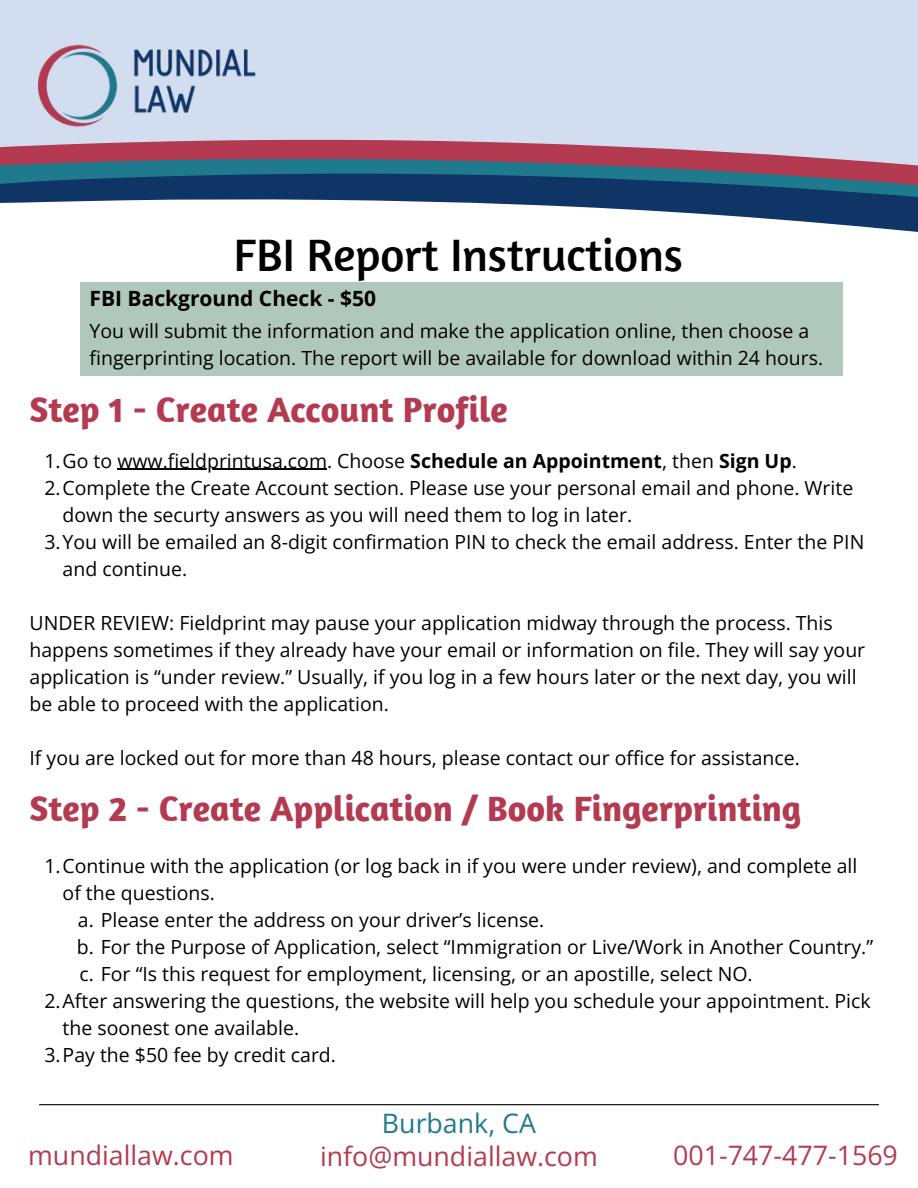
<style>
.page{position:relative;width:918px;height:1188px;background:#fff}
.page>*{position:absolute;margin:0;border:0;box-sizing:border-box;transform-origin:0 0}
.t1{font:46.5px "Amaranth";color:#000}
.t2{font:700 36px "Amaranth";color:#b33a51}
.t3{font:26.7px "Open Sans";color:#b33a51}
.t4{font:26.7px "Open Sans";color:#207a8d}
.t5{font:700 21px "Open Sans";color:#000}
.t6{font:19.5px/27px "Open Sans";color:#000}
.s1{font-weight:700}
</style>
<div class="page">
<div style="left:0;top:0;width:918px;height:197px;background:#d2ddf0"></div>
<svg style="left:0;top:139px;width:819px;height:19px;fill:#b33a51"></svg>
<svg style="left:0;top:158px;width:918px;height:15px;background:#606277"></svg>
<svg style="left:0;top:173px;width:918px;height:59px"></svg>
<img style="left:38px;top:44px;width:218px;height:83px">
<hr style="left:39px;top:1104px;width:840px;height:1px;background:#000">
<div style="left:81px;top:282px;width:762px;height:94px;background:#b0c7bd"></div>
<hr style="left:117px;top:469px;width:210px;height:1px;background:#000">
<h1 class="t1" style="left:234px;top:225px;width:451px">FBI Report Instructions</h1>
<h4 class="t5" style="left:90px;top:284px;width:288px">FBI Background Check - $50</h4>
<p class="t6" style="left:90px;top:316px;width:735px">You will submit the information and make the application online, then choose a fingerprinting location. The report will be available for download within 24 hours.</p>
<h2 class="t2" style="left:30px;top:387px;width:480px">Step 1 - Create Account Profile</h2>
<p class="t6" style="left:44px;top:446px;width:754px">1.Go to www.fieldprintusa.com. Choose <span class="s1">Schedule an Appointment</span>, then <span class="s1">Sign Up</span>.</p>
<p class="t6" style="left:63px;top:473px;width:792px;text-indent:-18px">2.Complete the Create Account section. Please use your personal email and phone. Write down the securty answers as you will need them to log in later.</p>
<p class="t6" style="left:63px;top:527px;width:803px;text-indent:-18px">3.You will be emailed an 8-digit confirmation PIN to check the email address. Enter the PIN and continue.</p>
<p class="t6" style="left:30px;top:608px;width:837px">UNDER REVIEW: Fieldprint may pause your application midway through the process. This happens sometimes if they already have your email or information on file. They will say your application is “under review.” Usually, if you log in a few hours later or the next day, you will be able to proceed with the application.</p>
<h2 class="t6" style="left:30px;top:743px;width:772px">If you are locked out for more than 48 hours, please contact our office for assistance.</h2>
<p class="t2" style="left:30px;top:786px;width:773px">Step 2 - Create Application / Book Fingerprinting</p>
<p class="t6" style="left:63px;top:852px;width:796px;text-indent:-18px">1.Continue with the application (or log back in if you were under review), and complete all of the questions.</p>
<p class="t6" style="left:78px;top:906px;width:468px">a. Please enter the address on your driver’s license.</p>
<p class="t6" style="left:77px;top:933px;width:798px">b. For the Purpose of Application, select “Immigration or Live/Work in Another Country.”</p>
<p class="t6" style="left:79px;top:960px;width:675px">c. For “Is this request for employment, licensing, or an apostille, select NO.</p>
<p class="t6" style="left:63px;top:987px;width:810px;text-indent:-18px">2.After answering the questions, the website will help you schedule your appointment. Pick the soonest one available.</p>
<p class="t6" style="left:44px;top:1041px;width:293px">3.Pay the $50 fee by credit card.</p>
<p class="t3" style="left:28px;top:1136px;width:207px">mundiallaw.com</p>
<p class="t4" style="left:382px;top:1104px;width:156px">Burbank, CA</p>
<p class="t3" style="left:320px;top:1137px;width:279px">info@mundiallaw.com</p>
<p class="t3" style="left:673px;top:1136px;width:226px">001-747-477-1569</p>
</div>
